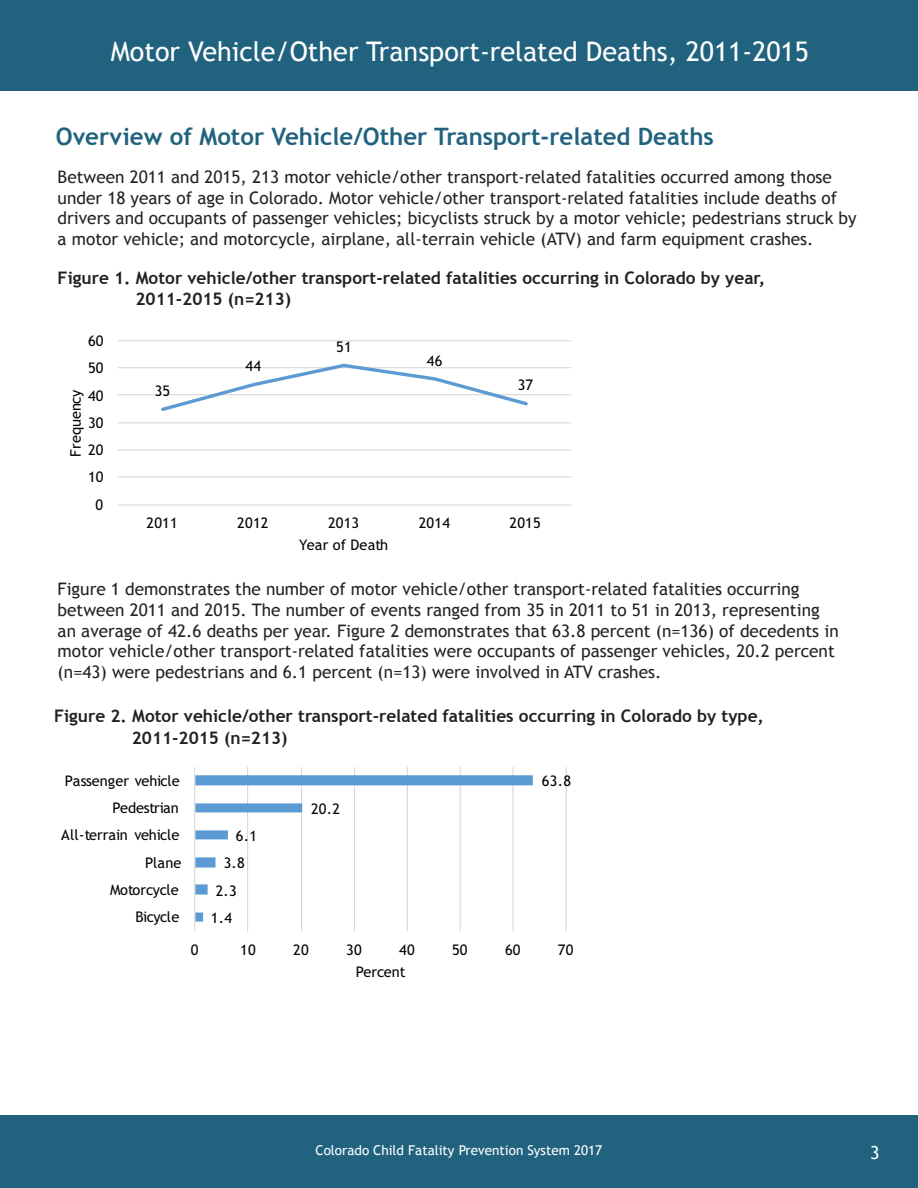
<style>
.page{position:relative;width:918px;height:1188px;background:#fff}
.page>*{position:absolute;margin:0;border:0;box-sizing:border-box;transform-origin:0 0}
.t1{font:27px "Trebuchet MS";color:#fff}
.t2{font:700 24px "Trebuchet MS";color:#21637f}
.t3{font:18px "Trebuchet MS";letter-spacing:.015em;color:#040503}
.t4{font:18px "Trebuchet MS";color:#fff}
.t5{font:17.25px/20.7px "Trebuchet MS";color:#222}
.t6{font:700 17.25px "Trebuchet MS";color:#231f20}
.t7{font:14.7px "Trebuchet MS";color:#040503}
.t8{font:14.7px "Trebuchet MS";letter-spacing:-.02em;color:#040503}
.t9{font:14.7px "Trebuchet MS";letter-spacing:-.035em;color:#040503}
.t10{font:13.5px "Trebuchet MS";color:#fff}
</style>
<div class="page">
<div style="left:1px;top:1115px;width:917px;height:73px;background:#21637f"></div>
<hr style="left:0;top:1115px;width:1px;height:73px;background:#21637f">
<div style="left:0;top:0;width:918px;height:91px;background:#21637f"></div>
<svg style="left:118px;top:340px;width:453px;height:166px"></svg>
<svg style="left:194px;top:767px;width:373px;height:164px"></svg>
<p class="t1" style="left:111px;top:35px;width:700px">Motor Vehicle/Other Transport-related Deaths, 2011-2015</p>
<p class="t2" style="left:56px;top:122px;width:660px">Overview of Motor Vehicle/Other Transport-related Deaths</p>
<p class="t5" style="left:58px;top:167px;width:801px">Between 2011 and 2015, 213 motor vehicle/other transport-related fatalities occurred among those under 18 years of age in Colorado. Motor vehicle/other transport-related fatalities include deaths of drivers and occupants of passenger vehicles; bicyclists struck by a motor vehicle; pedestrians struck by a motor vehicle; and motorcycle, airplane, all-terrain vehicle (ATV) and farm equipment crashes.</p>
<p class="t3" style="left:128px;top:259px;width:378px">Figre 1. Motor vehicle/other transport-related</p>
<p class="t6" style="left:58px;top:267px;width:709px">Figure 1. Motor vehicle/other transport-related fatalities occurring in Colorado by year,</p>
<p class="t6" style="left:136px;top:288px;width:157px">2011-2015 (n=213)</p>
<p class="t7" style="left:88px;top:332px;width:17px">60</p>
<p class="t7" style="left:88px;top:359px;width:17px">50</p>
<p class="t7" style="left:67px;top:457px;width:68px;rotate:-90deg">Frequency</p>
<p class="t7" style="left:88px;top:387px;width:17px">40</p>
<p class="t7" style="left:88px;top:414px;width:17px">30</p>
<p class="t7" style="left:88px;top:441px;width:17px">20</p>
<p class="t7" style="left:88px;top:469px;width:17px">10</p>
<p class="t7" style="left:95px;top:496px;width:9px">0</p>
<p class="t7" style="left:155px;top:382px;width:17px">35</p>
<p class="t7" style="left:245px;top:357px;width:17px">44</p>
<p class="t7" style="left:336px;top:338px;width:17px">51</p>
<p class="t7" style="left:427px;top:352px;width:17px">46</p>
<p class="t7" style="left:518px;top:376px;width:17px">37</p>
<p class="t7" style="left:146px;top:515px;width:33px">2011</p>
<p class="t7" style="left:237px;top:515px;width:33px">2012</p>
<p class="t7" style="left:328px;top:515px;width:33px">2013</p>
<p class="t7" style="left:419px;top:515px;width:33px">2014</p>
<p class="t7" style="left:510px;top:515px;width:33px">2015</p>
<p class="t7" style="left:299px;top:537px;width:91px">Year of Death</p>
<p class="t5" style="left:58px;top:579px;width:783px">Figure 1 demonstrates the number of motor vehicle/other transport-related fatalities occurring between 2011 and 2015. The number of events ranged from 35 in 2011 to 51 in 2013, representing an average of 42.6 deaths per year. Figure 2 demonstrates that 63.8 percent (n=136) of decedents in motor vehicle/other transport-related fatalities were occupants of passenger vehicles, 20.2 percent (n=43) were pedestrians and 6.1 percent (n=13) were involved in ATV crashes.</p>
<p class="t6" style="left:54px;top:705px;width:711px">Figure 2. Motor vehicle/other transport-related fatalities occurring in Colorado by type,</p>
<p class="t6" style="left:132px;top:727px;width:157px">2011-2015 (n=213)</p>
<p class="t3" style="left:108px;top:704px;width:408px">fatalities occurring in Colorado by type, 2011-2015</p>
<p class="t3" style="left:122px;top:707px;width:397px">fatalities occurring in Colorado by year of death,</p>
<p class="t7" style="left:65px;top:772px;width:116px">Passenger vehicle</p>
<p class="t7" style="left:542px;top:772px;width:31px">63.8</p>
<p class="t8" style="left:112px;top:799px;width:68px">Pedestrian</p>
<p class="t7" style="left:157px;top:808px;width:17px">35</p>
<p class="t7" style="left:311px;top:800px;width:31px">20.2</p>
<p class="t7" style="left:61px;top:826px;width:120px">All-terrain vehicle</p>
<p class="t7" style="left:236px;top:827px;width:23px">6.1</p>
<p class="t7" style="left:145px;top:854px;width:38px">Plane</p>
<p class="t7" style="left:224px;top:854px;width:23px">3.8</p>
<p class="t7" style="left:110px;top:881px;width:70px">Motorcycle</p>
<p class="t7" style="left:216px;top:882px;width:23px">2.3</p>
<p class="t9" style="left:135px;top:908px;width:46px">Bicycle</p>
<p class="t7" style="left:211px;top:909px;width:23px">1.4</p>
<p class="t7" style="left:331px;top:941px;width:33px">2013</p>
<p class="t7" style="left:421px;top:941px;width:48px">201450</p>
<p class="t7" style="left:191px;top:941px;width:9px">0</p>
<p class="t7" style="left:240px;top:941px;width:17px">10</p>
<p class="t7" style="left:293px;top:941px;width:17px">20</p>
<p class="t7" style="left:346px;top:941px;width:17px">30</p>
<p class="t7" style="left:399px;top:941px;width:17px">40</p>
<p class="t7" style="left:505px;top:941px;width:17px">60</p>
<p class="t7" style="left:558px;top:941px;width:17px">70</p>
<p class="t7" style="left:356px;top:963px;width:51px">Percent</p>
<p class="t10" style="left:316px;top:1143px;width:288px">Colorado Child Fatality Prevention System 2017</p>
<p class="t4" style="left:870px;top:1142px;width:11px">3</p>
</div>
